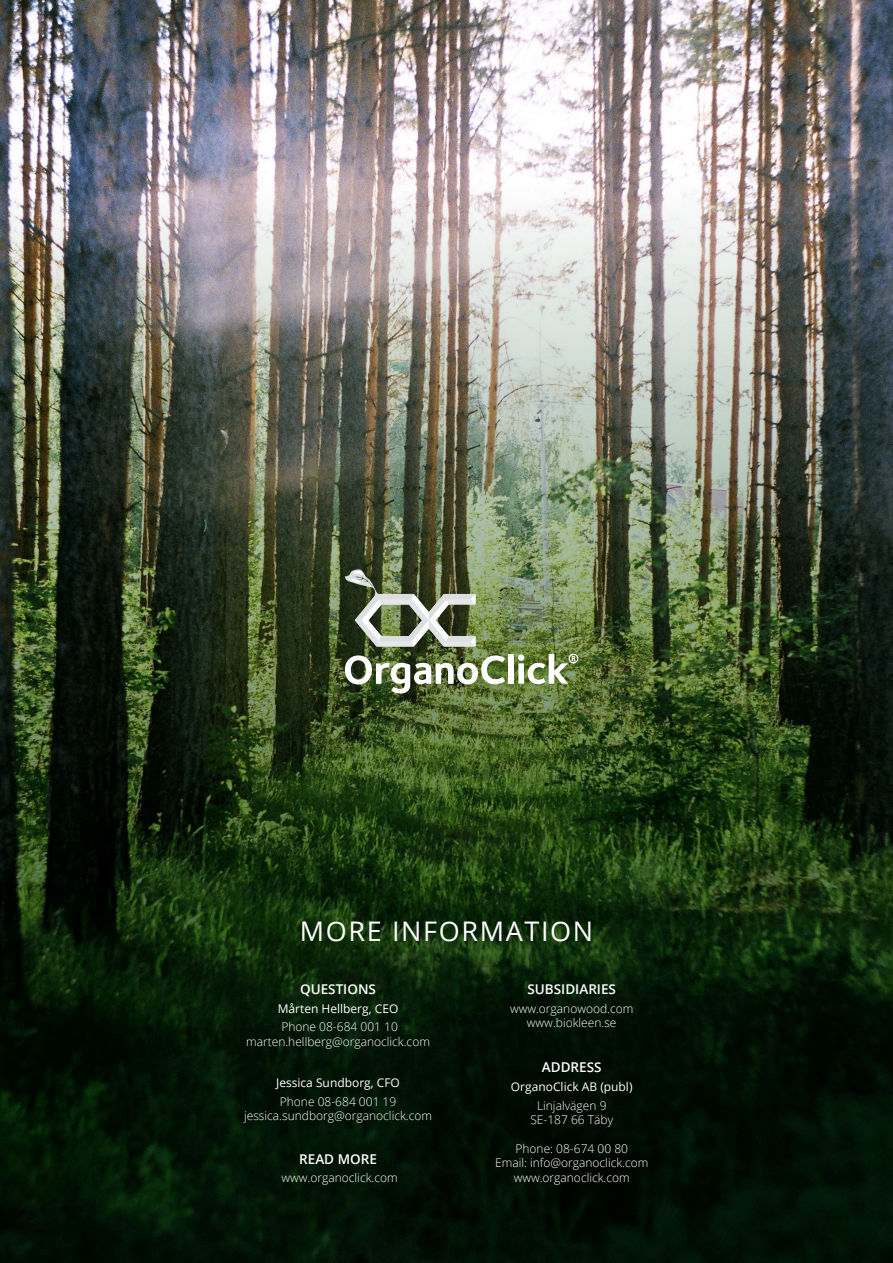
<style>
.page{position:relative;width:893px;height:1263px;background:#fff}
.page>*{position:absolute;margin:0;border:0;box-sizing:border-box;transform-origin:0 0}
.t1{font:27px "Open Sans";letter-spacing:.06em;color:#fff}
.t2{font:600 13.5px "Open Sans";color:#fff}
.Brödtext{font:300 12px "Open Sans";color:#fff}
.t3{font:12px "Open Sans";color:#fff}
</style>
<div class="page">
<img style="left:0;top:0;width:893px;height:1263px">
<div style="left:508px;top:654px;width:6px;height:30px;background:#fff"></div>
<svg style="left:344px;top:569px;width:132px;height:78px;background:#747c65"></svg>
<img style="left:345px;top:655px;width:160px;height:38px">
<svg style="left:518px;top:654px;width:60px;height:30px"></svg>
<h1 class="t1" style="left:300px;top:913px;width:295px">MORE INFORMATION</h1>
<h2 class="t2" style="left:300px;top:980px;width:77px">QUESTIONS</h2>
<h3 class="t3" style="left:278px;top:1000px;width:122px">Mårten Hellberg, CEO</h3>
<p class="Brödtext" style="left:281px;top:1019px;width:118px">Phone 08-684 001 10</p>
<p class="Brödtext" style="left:246px;top:1033px;width:185px">marten.hellberg@organoclick.com</p>
<h3 class="t3" style="left:276px;top:1075px;width:125px">Jessica Sundborg, CFO</h3>
<p class="Brödtext" style="left:280px;top:1093px;width:118px">Phone 08-684 001 19</p>
<p class="Brödtext" style="left:244px;top:1108px;width:190px">jessica.sundborg@organoclick.com</p>
<h2 class="t2" style="left:299px;top:1149px;width:79px">READ MORE</h2>
<p class="Brödtext" style="left:282px;top:1169px;width:118px">www.organoclick.com</p>
<h2 class="t2" style="left:527px;top:980px;width:90px">SUBSIDIARIES</h2>
<p class="Brödtext" style="left:510px;top:1000px;width:125px">www.organowood.com</p>
<p class="Brödtext" style="left:527px;top:1015px;width:91px">www.biokleen.se</p>
<h2 class="t2" style="left:542px;top:1058px;width:61px">ADDRESS</h2>
<h3 class="t3" style="left:511px;top:1078px;width:123px">OrganoClick AB (publ)</h3>
<p class="Brödtext" style="left:537px;top:1097px;width:71px">Linjalvägen 9</p>
<p class="Brödtext" style="left:530px;top:1111px;width:84px">SE-187 66 Täby</p>
<p class="Brödtext" style="left:515px;top:1140px;width:114px">Phone: 08-674 00 80</p>
<p class="Brödtext" style="left:495px;top:1154px;width:155px">Email: info@organoclick.com</p>
<p class="Brödtext" style="left:514px;top:1169px;width:118px">www.organoclick.com</p>
</div>
